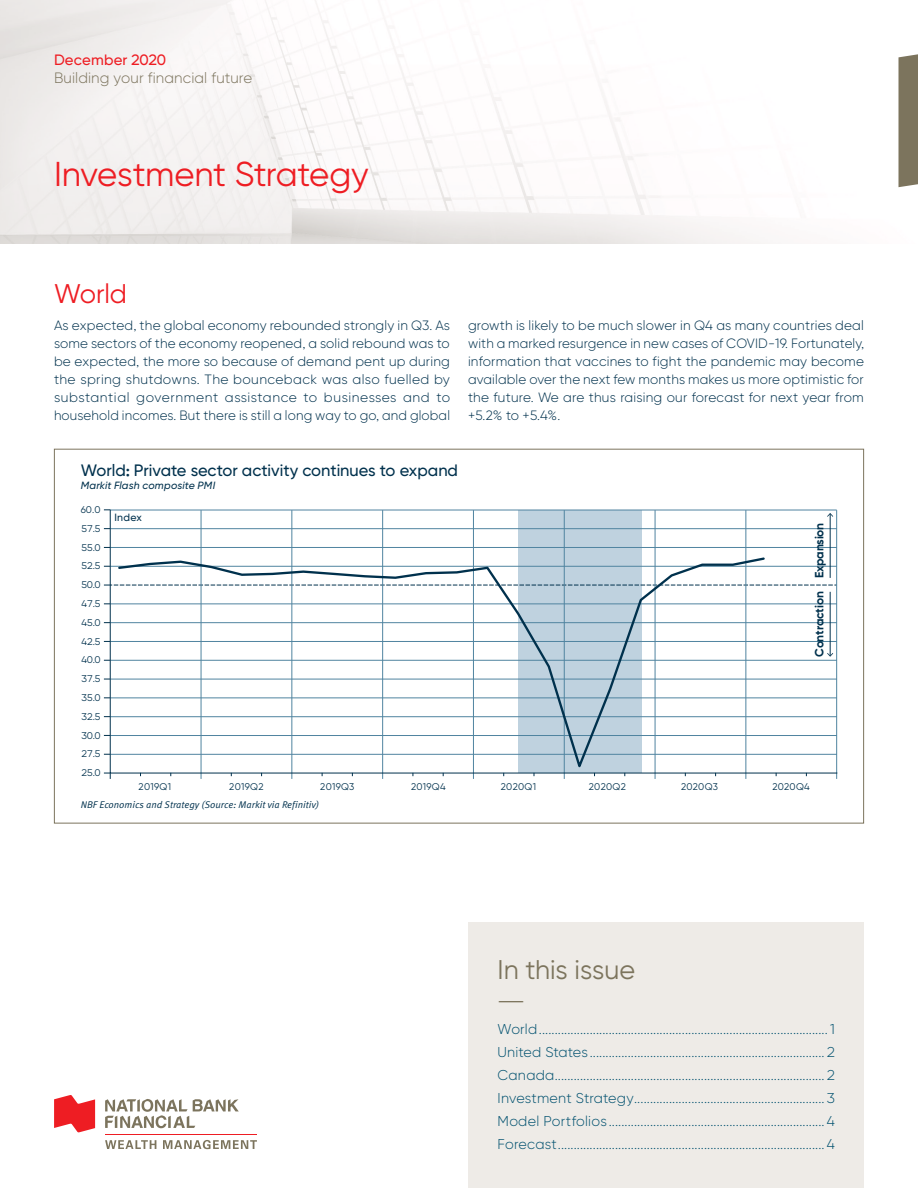
<style>
.page{position:relative;width:918px;height:1188px;background:#fff}
.page>*{position:absolute;margin:0;border:0;box-sizing:border-box;transform-origin:0 0}
.t1{font:34.5px "Gilroy BN";letter-spacing:-.01em;color:#ee1d23}
.In_this_issue{font:27px "Gilroy BN";letter-spacing:-.005em;color:#7c745d}
.TITRE_NIVEAU_2{font:27px "Gilroy BN";letter-spacing:-.005em;color:#ee1d23}
.t2{font:300 27px "Gilroy BN";color:#7c745d;scale:1.5 1}
.t3{font:500 16.5px "Gilroy BN";color:#00314d}
.t4{font:300 15px "Gilroy BN";letter-spacing:.005em;color:#7c745d}
.t5{font:500 15px "Gilroy BN";letter-spacing:.01em;color:#ee1d23}
.t6{font:300 14.25px "Gilroy BN";letter-spacing:.015em;color:#01516f}
.TEXTE_COURANT_BN{font:300 13.5px/18px "Gilroy BN";letter-spacing:.01em;color:#00314d;text-align:justify}
.t7{font:700 12px "Gilroy BN";letter-spacing:-.015em;color:#00314d}
.t8{font:italic 500 10.5px "Gilroy BN";letter-spacing:.015em;color:#00314d}
.t9{font:500 10.5px "Gilroy BN";letter-spacing:.025em;color:#00314d}
.t10{font:9.75px "Gilroy BN";letter-spacing:.03em;color:#00314d}
.t11{font:9.75px "Meta OT Norm Ita";color:#00314d}
</style>
<div class="page">
<img style="left:0;top:0;width:899px;height:244px">
<div style="left:899px;top:54px;width:19px;height:133px;background:#7c745d"></div>
<div style="left:468px;top:922px;width:396px;height:266px;background:#ede9e5"></div>
<svg style="left:54px;top:1095px;width:41px;height:37px"></svg>
<hr style="left:105px;top:1134px;width:152px;height:1px;background:#ee1d23">
<svg style="left:105px;top:1099px;width:134px;height:29px"></svg>
<svg style="left:105px;top:1140px;width:51px;height:9px"></svg>
<svg style="left:163px;top:1140px;width:94px;height:9px"></svg>
<svg style="left:104px;top:773px;width:7px;height:6px"></svg>
<svg style="left:109px;top:509px;width:729px;height:265px"></svg>
<hr style="left:830px;top:514px;width:1px;height:64px;background:#00314d">
<svg style="left:827px;top:513px;width:6px;height:4px"></svg>
<hr style="left:830px;top:592px;width:1px;height:64px;background:#00314d">
<svg style="left:827px;top:653px;width:6px;height:4px"></svg>
<svg style="left:117px;top:556px;width:649px;height:217px"></svg>
<p class="t5" style="left:54px;top:50px;width:113px">December 2020</p>
<p class="t4" style="left:54px;top:68px;width:200px">Building your financial future</p>
<p class="t1" style="left:54px;top:153px;width:316px">Investment Strategy</p>
<p class="TITRE_NIVEAU_2" style="left:54px;top:277px;width:75px">World</p>
<p class="TEXTE_COURANT_BN" style="left:54px;top:316px;width:398px">As expected, the global economy rebounded strongly in Q3. As some sectors of the economy reopened, a solid rebound was to be expected, the more so because of demand pent up during the spring shutdowns. The bounceback was also fuelled by substantial government assistance to businesses and to household incomes. But there is still a long way to go, and global</p>
<p class="TEXTE_COURANT_BN" style="left:468px;top:316px;width:398px">growth is likely to be much slower in Q4 as many countries deal with a marked resurgence in new cases of COVID-19. Fortunately, information that vaccines to fight the pandemic may become available over the next few months makes us more optimistic for the future. We are thus raising our forecast for next year from +5.2% to +5.4%.</p>
<p class="t3" style="left:81px;top:460px;width:379px">World: Private sector activity continues to expand</p>
<p class="t8" style="left:81px;top:478px;width:136px">Markit Flash composite PMI</p>
<p class="t10" style="left:81px;top:504px;width:21px">60.0</p>
<p class="t10" style="left:82px;top:522px;width:20px">57.5</p>
<p class="t10" style="left:82px;top:560px;width:20px">52.5</p>
<p class="t10" style="left:82px;top:541px;width:20px">55.0</p>
<p class="t10" style="left:82px;top:579px;width:20px">50.0</p>
<p class="t10" style="left:82px;top:598px;width:20px">47.5</p>
<p class="t10" style="left:82px;top:616px;width:20px">45.0</p>
<p class="t10" style="left:82px;top:635px;width:20px">42.5</p>
<p class="t10" style="left:82px;top:654px;width:20px">40.0</p>
<p class="t10" style="left:82px;top:673px;width:20px">37.5</p>
<p class="t10" style="left:82px;top:692px;width:20px">35.0</p>
<p class="t10" style="left:82px;top:710px;width:20px">32.5</p>
<p class="t10" style="left:82px;top:748px;width:20px">27.5</p>
<p class="t10" style="left:82px;top:729px;width:20px">30.0</p>
<p class="t10" style="left:82px;top:767px;width:20px">25.0</p>
<p class="t9" style="left:114px;top:511px;width:29px">Index</p>
<p class="t7" style="left:812px;top:578px;width:57px;rotate:-90deg">Expansion</p>
<p class="t7" style="left:812px;top:657px;width:67px;rotate:-90deg">Contraction</p>
<p class="t10" style="left:139px;top:781px;width:34px">2019Q1</p>
<p class="t10" style="left:229px;top:781px;width:36px">2019Q2</p>
<p class="t10" style="left:320px;top:781px;width:36px">2019Q3</p>
<p class="t10" style="left:411px;top:781px;width:36px">2019Q4</p>
<p class="t10" style="left:501px;top:781px;width:37px">2020Q1</p>
<p class="t10" style="left:589px;top:781px;width:38px">2020Q2</p>
<p class="t10" style="left:681px;top:781px;width:38px">2020Q3</p>
<p class="t10" style="left:772px;top:781px;width:39px">2020Q4</p>
<p class="t11" style="left:81px;top:799px;width:240px">NBF Economics and Strategy (Source: Markit via Refinitiv)</p>
<p class="In_this_issue" style="left:498px;top:953px;width:139px">In this issue</p>
<p class="t2" style="left:495px;top:985px;width:22px">—</p>
<p class="t6" style="left:498px;top:1021px;width:339px">World........................................................................................... 1</p>
<p class="t6" style="left:498px;top:1044px;width:339px">United States .......................................................................... 2</p>
<p class="t6" style="left:498px;top:1067px;width:339px">Canada..................................................................................... 2</p>
<p class="t6" style="left:498px;top:1089px;width:339px">Investment Strategy............................................................ 3</p>
<p class="t6" style="left:498px;top:1112px;width:339px">Model Portfolios .................................................................... 4</p>
<p class="t6" style="left:498px;top:1135px;width:339px">Forecast.................................................................................... 4</p>
</div>
